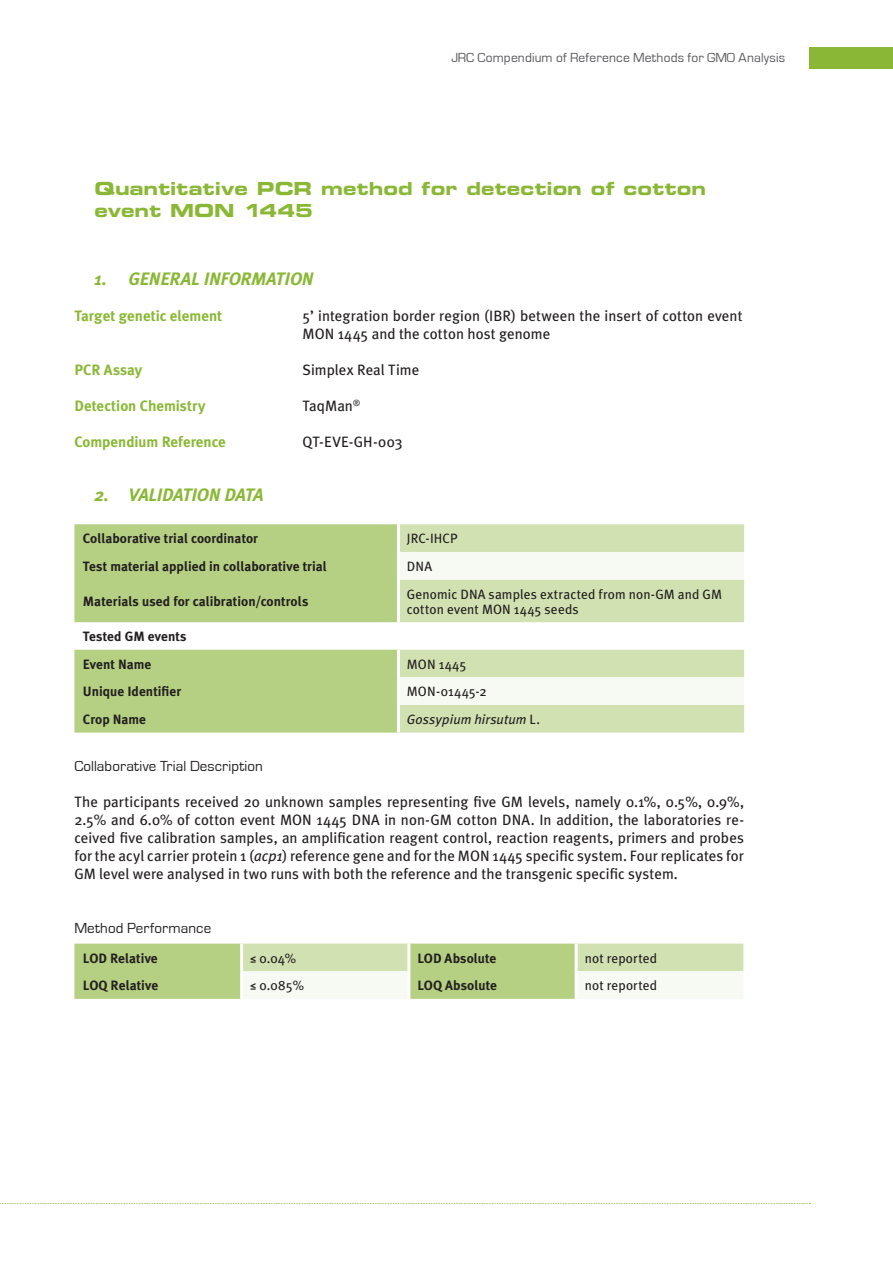
<style>
.page{position:relative;width:893px;height:1263px;background:#fff}
.page>*{position:absolute;margin:0;border:0;box-sizing:border-box;transform-origin:0 0}
.t1{font:18px/21.6px "Eurostile Bold Extended Two";letter-spacing:.005em;color:#8ab836}
.t2{font:italic 700 18px "Meta Plus";letter-spacing:-.02em;color:#8ab836}
.t3{font:15px/18px "Meta Plus";letter-spacing:.005em;color:#231f20}
.t4{font:700 15px "Meta Plus";color:#8ab836}
.t5{font:15px "Eurostile";letter-spacing:.005em;color:#231f20}
.t6{font:700 13.5px/27.6px "Meta Plus";letter-spacing:.005em;color:#231f20}
.t7{font:13.5px/15px "Meta Plus";letter-spacing:.01em;color:#231f20}
.t8{font:13.5px "Eurostile";letter-spacing:.01em;color:#57585a}
.t9{font:italic 13.5px "Meta Plus";letter-spacing:.015em;color:#231f20}
.s1{font-style:normal}
.s2{font-style:italic}
</style>
<div class="page">
<svg style="left:0;top:1203px;width:810px;height:1px"></svg>
<svg style="left:74px;top:524px;width:324px;height:209px;background:#bfd693"></svg>
<div style="left:400px;top:524px;width:344px;height:209px;background:#d2e1b2"></div>
<svg style="left:398px;top:552px;width:346px;height:153px"></svg>
<hr style="left:397px;top:524px;width:3px;height:28px;background:#fff">
<hr style="left:397px;top:552px;width:3px;height:28px;background:#fff">
<hr style="left:397px;top:580px;width:3px;height:42px;background:#fff">
<hr style="left:397px;top:650px;width:3px;height:27px;background:#fff">
<hr style="left:397px;top:677px;width:3px;height:28px;background:#fff">
<hr style="left:397px;top:705px;width:3px;height:28px;background:#fff">
<svg style="left:74px;top:943px;width:669px;height:56px"></svg>
<hr style="left:240px;top:943px;width:3px;height:28px;background:#fff">
<hr style="left:240px;top:971px;width:3px;height:28px;background:#fff">
<hr style="left:575px;top:943px;width:3px;height:28px;background:#fff">
<hr style="left:575px;top:971px;width:3px;height:28px;background:#fff">
<hr style="left:407px;top:943px;width:3px;height:28px;background:#fff">
<hr style="left:407px;top:971px;width:3px;height:28px;background:#fff">
<div style="left:809px;top:47px;width:84px;height:21px;background:#8ab836"></div>
<p class="t8" style="left:451px;top:51px;width:335px">JRC Compendium of Reference Methods for GMO Analysis</p>
<p class="t1" style="left:94px;top:178px;width:613px">Quantitative PCR method for detection of cotton event MON 1445</p>
<p class="t2" style="left:94px;top:269px;width:221px">1. GENERAL INFORMATION</p>
<p class="t4" style="left:74px;top:307px;width:149px">Target genetic element</p>
<p class="t3" style="left:303px;top:307px;width:441px">5’ integration border region (IBR) between the insert of cotton event<br>MON 1445 and the cotton host genome</p>
<p class="t4" style="left:74px;top:361px;width:70px">PCR Assay</p>
<p class="t3" style="left:303px;top:361px;width:118px">Simplex Real Time</p>
<p class="t4" style="left:74px;top:397px;width:133px">Detection Chemistry</p>
<p class="t3" style="left:303px;top:397px;width:59px">TaqMan<sup>®</sup></p>
<p class="t4" style="left:74px;top:433px;width:153px">Compendium Reference</p>
<p class="t3" style="left:303px;top:433px;width:102px">QT-EVE-GH-003</p>
<p class="t2" style="left:94px;top:485px;width:171px">2. VALIDATION DATA</p>
<p class="t6" style="left:83px;top:525px;width:177px">Collaborative trial coordinator</p>
<p class="t7" style="left:407px;top:531px;width:52px">JRC-IHCP</p>
<p class="t6" style="left:83px;top:552px;width:246px">Test material applied in collaborative trial</p>
<p class="t7" style="left:407px;top:559px;width:27px">DNA</p>
<p class="t6" style="left:83px;top:588px;width:227px">Materials used for calibration/controls</p>
<p class="t7" style="left:407px;top:586px;width:317px">Genomic DNA samples extracted from non-GM and GM cotton event MON 1445 seeds</p>
<p class="t6" style="left:83px;top:623px;width:105px">Tested GM events<br>Event Name</p>
<p class="t7" style="left:407px;top:656px;width:61px">MON 1445</p>
<p class="t6" style="left:83px;top:678px;width:100px">Unique Identifier</p>
<p class="t7" style="left:407px;top:684px;width:81px">MON-01445-2</p>
<p class="t6" style="left:83px;top:705px;width:65px">Crop Name</p>
<p class="t9" style="left:407px;top:712px;width:134px">Gossypium hirsutum <span class="s1">L.</span></p>
<p class="t5" style="left:74px;top:758px;width:190px">Collaborative Trial Description</p>
<p class="t3" style="left:74px;top:793px;width:671px;text-align:justify">The participants received 20 unknown samples representing five GM levels, namely 0.1%, 0.5%, 0.9%, 2.5% and 6.0% of cotton event MON 1445 DNA in non-GM cotton DNA. In addition, the laboratories re&shy;ceived five calibration samples, an amplification reagent control, reaction reagents, primers and probes for the acyl carrier protein 1 (<span class="s2">acp1</span>) reference gene and for the MON 1445 specific system. Four replicates for GM level were analysed in two runs with both the reference and the transgenic specific system.</p>
<p class="t5" style="left:74px;top:920px;width:138px">Method Performance</p>
<p class="t6" style="left:83px;top:944px;width:76px">LOD Relative</p>
<p class="t7" style="left:250px;top:950px;width:47px">≤ 0.04%</p>
<p class="t6" style="left:417px;top:944px;width:81px">LOD Absolute</p>
<p class="t7" style="left:585px;top:950px;width:74px">not reported</p>
<p class="t6" style="left:83px;top:972px;width:77px">LOQ Relative</p>
<p class="t7" style="left:250px;top:978px;width:55px">≤ 0.085%</p>
<p class="t6" style="left:417px;top:972px;width:81px">LOQ Absolute</p>
<p class="t7" style="left:585px;top:978px;width:74px">not reported</p>
</div>
